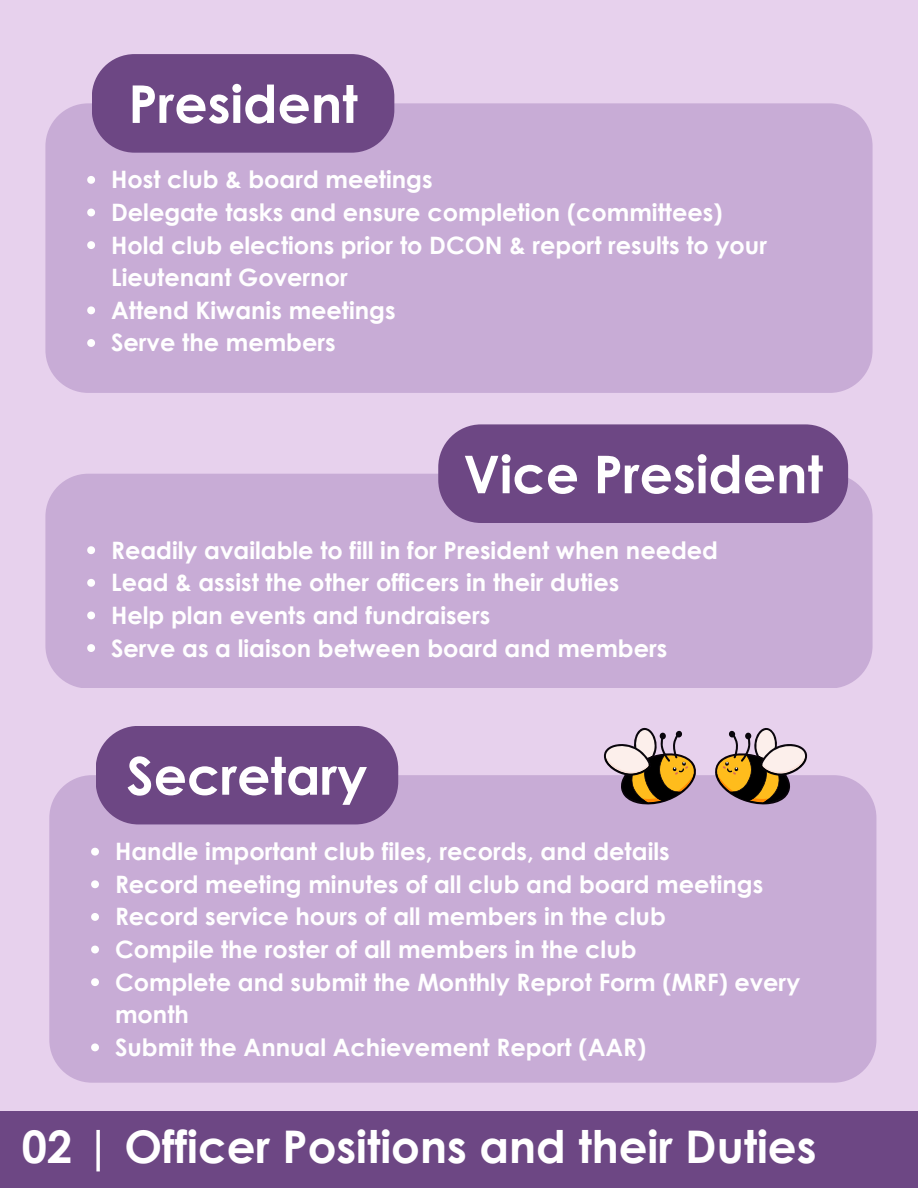
<style>
.page{position:relative;width:918px;height:1188px;background:#e7d1ed}
.page>*{position:absolute;margin:0;border:0;box-sizing:border-box;transform-origin:0 0}
.t1{font:700 52.05px "Century Gothic";color:#fff}
.t2{font:700 45px "Century Gothic";color:#fff}
.t3{font:700 24px/32.7px "Century Gothic";color:#fff}
</style>
<div class="page">
<div style="left:45px;top:103px;width:827px;height:290px;background:#c8acd6;border-radius:43px"></div>
<div style="left:92px;top:54px;width:302px;height:99px;background:#6d4784;border-radius:43px"></div>
<div style="left:45px;top:474px;width:827px;height:214px;background:#c8acd6;border-radius:43px"></div>
<div style="left:438px;top:424px;width:410px;height:99px;background:#6d4784;border-radius:43px"></div>
<svg style="left:87px;top:546px;width:8px;height:8px"></svg>
<svg style="left:87px;top:579px;width:8px;height:8px"></svg>
<svg style="left:87px;top:612px;width:8px;height:7px"></svg>
<svg style="left:87px;top:644px;width:8px;height:8px"></svg>
<div style="left:49px;top:775px;width:827px;height:308px;background:#c8acd6;border-radius:43px"></div>
<div style="left:96px;top:726px;width:302px;height:98px;background:#6d4784;border-radius:43px"></div>
<div style="left:0;top:1112px;width:918px;height:76px;background:#6d4784"></div>
<svg style="left:603px;top:728px;width:93px;height:77px"></svg>
<svg style="left:715px;top:728px;width:93px;height:77px"></svg>
<svg style="left:87px;top:176px;width:8px;height:8px"></svg>
<svg style="left:87px;top:209px;width:8px;height:7px"></svg>
<svg style="left:87px;top:241px;width:8px;height:8px"></svg>
<svg style="left:87px;top:306px;width:8px;height:8px"></svg>
<svg style="left:87px;top:339px;width:8px;height:8px"></svg>
<svg style="left:91px;top:848px;width:8px;height:8px"></svg>
<svg style="left:91px;top:880px;width:8px;height:8px"></svg>
<svg style="left:91px;top:913px;width:8px;height:8px"></svg>
<svg style="left:91px;top:946px;width:8px;height:7px"></svg>
<svg style="left:91px;top:978px;width:8px;height:8px"></svg>
<svg style="left:91px;top:1043px;width:8px;height:8px"></svg>
<p class="t1" style="left:128px;top:71px;width:231px">President</p>
<p class="t3" style="left:111px;top:163px;width:323px">Host club &amp; board meetings</p>
<p class="t3" style="left:111px;top:195px;width:613px">Delegate tasks and ensure completion (committees)</p>
<p class="t3" style="left:111px;top:228px;width:657px">Hold club elections prior to DCON &amp; report results to your<br>Lieutenant Governor</p>
<p class="t3" style="left:111px;top:293px;width:286px">Attend Kiwanis meetings</p>
<p class="t3" style="left:111px;top:326px;width:226px">Serve the members</p>
<p class="t1" style="left:463px;top:441px;width:361px">Vice President</p>
<p class="t3" style="left:111px;top:533px;width:608px">Readily available to fill in for President when needed</p>
<p class="t3" style="left:111px;top:565px;width:510px">Lead &amp; assist the other officers in their duties</p>
<p class="t3" style="left:111px;top:598px;width:381px">Help plan events and fundraisers</p>
<p class="t3" style="left:111px;top:631px;width:558px">Serve as a liaison between board and members</p>
<p class="t1" style="left:127px;top:742px;width:242px">Secretary</p>
<p class="t3" style="left:115px;top:834px;width:556px">Handle important club files, records, and details</p>
<p class="t3" style="left:115px;top:867px;width:650px">Record meeting minutes of all club and board meetings</p>
<p class="t3" style="left:115px;top:900px;width:552px">Record service hours of all members in the club</p>
<p class="t3" style="left:115px;top:932px;width:523px">Compile the roster of all members in the club</p>
<p class="t3" style="left:115px;top:965px;width:687px">Complete and submit the Monthly Reprot Form (MRF) every month</p>
<p class="t3" style="left:115px;top:1030px;width:533px">Submit the Annual Achievement Report (AAR)</p>
<p class="t2" style="left:22px;top:1118px;width:796px">02 | Officer Positions and their Duties</p>
</div>
